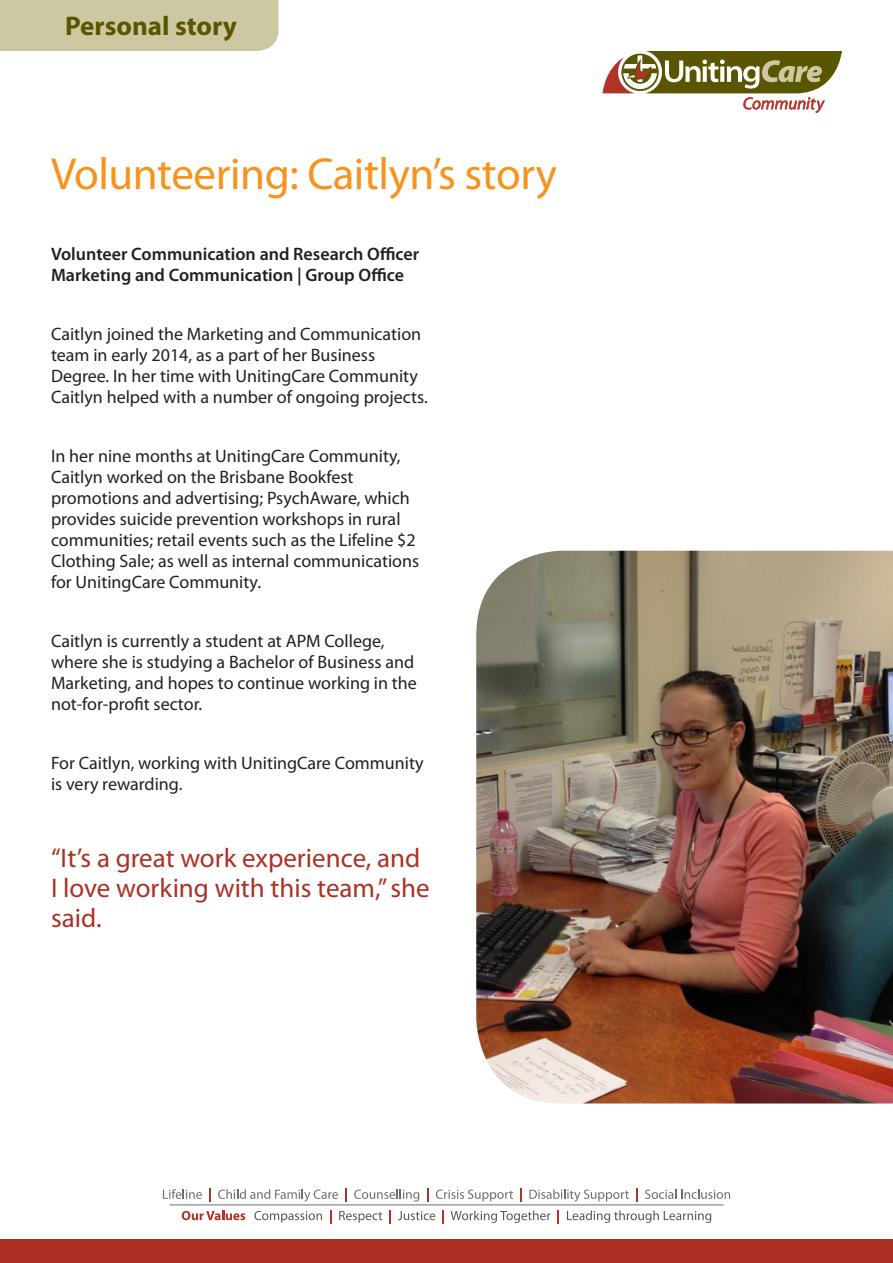
<style>
.page{position:relative;width:893px;height:1263px;background:#fff}
.page>*{position:absolute;margin:0;border:0;box-sizing:border-box;transform-origin:0 0}
.headline{font:45px "Myriad Pro";letter-spacing:-.01em;color:#f7931d}
.body{font:27px/30px "Myriad Pro";color:#ac3124}
.t1{font:700 27px "Myriad Pro";color:#5a5500}
.body-2{font:18px/21px "Myriad Pro";color:#231f20}
.body-3{font:600 18px "Myriad Pro";color:#231f20}
</style>
<div class="page">
<div style="left:0;top:0;width:279px;height:51px;background:#ccc8a1"></div>
<svg style="left:602px;top:51px;width:240px;height:62px"></svg>
<div style="left:0;top:1239px;width:893px;height:24px;background:#ac3124"></div>
<hr style="left:169px;top:1204px;width:554px;height:1px;background:#6c6d70">
<svg style="left:163px;top:1189px;width:39px;height:10px"></svg>
<svg style="left:209px;top:1189px;width:2px;height:13px"></svg>
<svg style="left:218px;top:1189px;width:120px;height:13px"></svg>
<svg style="left:345px;top:1189px;width:2px;height:13px"></svg>
<svg style="left:354px;top:1189px;width:65px;height:12px"></svg>
<svg style="left:427px;top:1189px;width:1px;height:13px"></svg>
<svg style="left:436px;top:1189px;width:77px;height:12px"></svg>
<svg style="left:520px;top:1189px;width:2px;height:13px"></svg>
<svg style="left:529px;top:1189px;width:100px;height:13px"></svg>
<svg style="left:636px;top:1189px;width:1px;height:13px"></svg>
<svg style="left:645px;top:1189px;width:85px;height:10px"></svg>
<svg style="left:182px;top:1210px;width:63px;height:10px"></svg>
<svg style="left:254px;top:1211px;width:68px;height:12px"></svg>
<svg style="left:330px;top:1210px;width:1px;height:13px"></svg>
<svg style="left:339px;top:1211px;width:43px;height:12px"></svg>
<svg style="left:389px;top:1210px;width:2px;height:13px"></svg>
<svg style="left:398px;top:1211px;width:37px;height:9px"></svg>
<svg style="left:443px;top:1210px;width:1px;height:13px"></svg>
<svg style="left:451px;top:1210px;width:99px;height:13px"></svg>
<svg style="left:558px;top:1210px;width:1px;height:13px"></svg>
<svg style="left:567px;top:1210px;width:144px;height:13px"></svg>
<img style="left:476px;top:551px;width:417px;height:552px">
<p class="t1" style="left:65px;top:8px;width:173px">Personal story</p>
<p class="headline" style="left:51px;top:147px;width:507px">Volunteering: Caitlyn’s story</p>
<p class="body-3" style="left:51px;top:243px;width:370px">Volunteer Communication and Research Officer</p>
<p class="body-3" style="left:51px;top:264px;width:355px">Marketing and Communication | Group Office</p>
<p class="body-2" style="left:51px;top:323px;width:378px">Caitlyn joined the Marketing and Communication team in early 2014, as a part of her Business Degree. In her time with UnitingCare Community Caitlyn helped with a number of ongoing projects.</p>
<p class="body-2" style="left:51px;top:445px;width:370px">In her nine months at UnitingCare Community, Caitlyn worked on the Brisbane Bookfest promotions and advertising; PsychAware, which provides suicide prevention workshops in rural communities; retail events such as the Lifeline $2<br>Clothing Sale; as well as internal communications for UnitingCare Community.</p>
<p class="body-2" style="left:51px;top:630px;width:367px">Caitlyn is currently a student at APM College, where she is studying a Bachelor of Business and Marketing, and hopes to continue working in the not-for-profit sector.</p>
<p class="body-2" style="left:51px;top:752px;width:374px">For Caitlyn, working with UnitingCare Community is very rewarding.</p>
<p class="body" style="left:51px;top:843px;width:380px">“It’s a great work experience, and<br>I love working with this team,” she said.</p>
</div>
